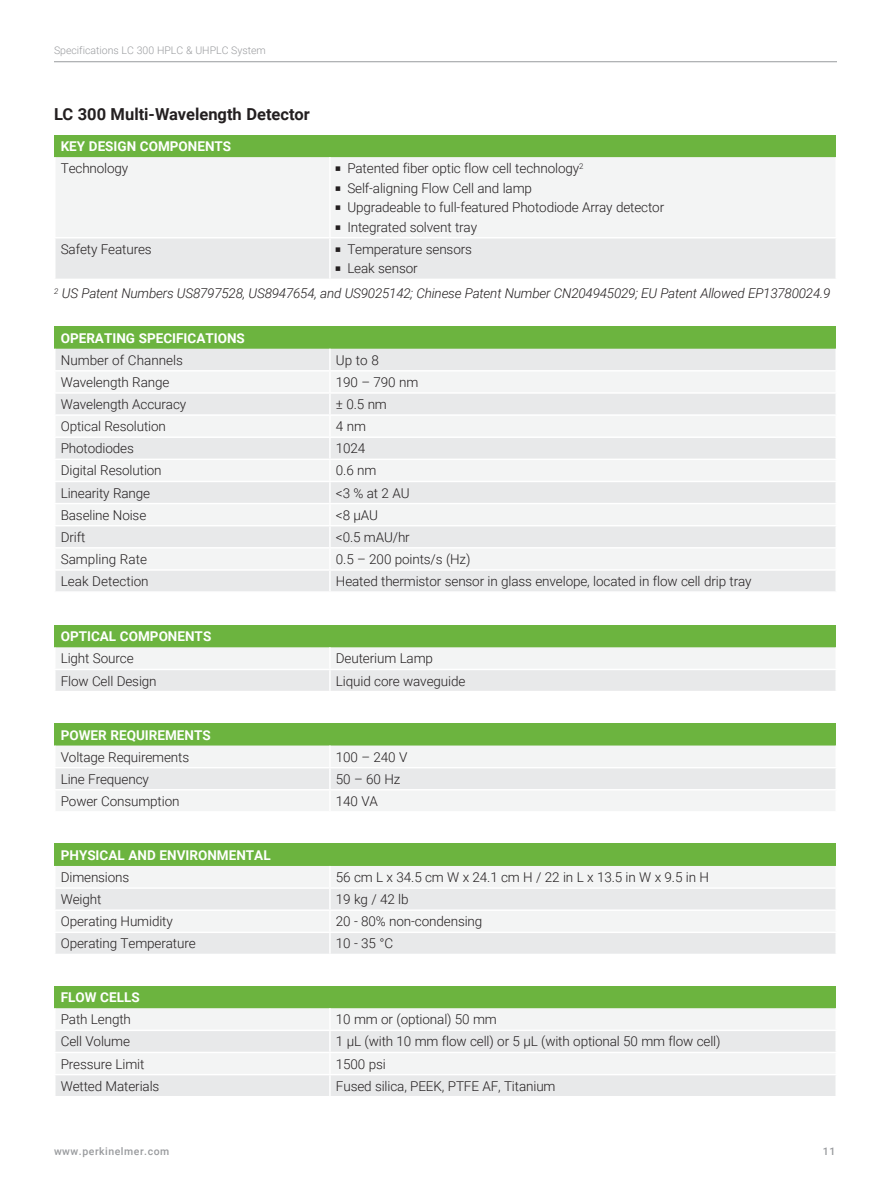
<style>
.page{position:relative;width:891px;height:1188px;background:#fff}
.page>*{position:absolute;margin:0;border:0;box-sizing:border-box;transform-origin:0 0}
.Intro_Subhead{font:700 16.5px "Roboto";color:#231f20}
.t1{font:300 13.5px "Roboto";letter-spacing:-.01em;color:#231f20}
.t2{font:700 13.5px "Roboto";color:#fff}
.t3{font:italic 300 13.5px "Roboto";letter-spacing:-.015em;color:#231f20}
.t4{font:300 10.5px "Roboto";color:#999b9e}
.t5{font:500 10.5px "Roboto";letter-spacing:.05em;color:#999b9e}
</style>
<div class="page">
<hr style="left:54px;top:61px;width:783px;height:1px;background:#999b9e">
<div style="left:55px;top:723px;width:781px;height:23px;background:#6cb43f"></div>
<svg style="left:55px;top:746px;width:781px;height:65px"></svg>
<div style="left:55px;top:625px;width:781px;height:22px;background:#6cb43f"></div>
<svg style="left:55px;top:647px;width:781px;height:44px"></svg>
<div style="left:55px;top:135px;width:781px;height:22px;background:#6cb43f"></div>
<div style="left:56px;top:157px;width:780px;height:80px;background:#f3f4f4"></div>
<hr style="left:329px;top:157px;width:2px;height:80px;background:#fff">
<div style="left:55px;top:327px;width:781px;height:22px;background:#6cb43f"></div>
<div style="left:56px;top:349px;width:780px;height:242px;background:#e8e9ea"></div>
<svg style="left:56px;top:372px;width:780px;height:197px;fill:#f3f4f4"></svg>
<hr style="left:329px;top:349px;width:2px;height:21px;background:#fff">
<hr style="left:54px;top:370px;width:276px;height:2px;background:#fff">
<hr style="left:330px;top:370px;width:507px;height:2px;background:#fff">
<hr style="left:329px;top:372px;width:2px;height:20px;background:#fff">
<hr style="left:54px;top:392px;width:276px;height:2px;background:#fff">
<hr style="left:330px;top:392px;width:507px;height:2px;background:#fff">
<hr style="left:329px;top:394px;width:2px;height:20px;background:#fff">
<hr style="left:54px;top:414px;width:276px;height:2px;background:#fff">
<hr style="left:330px;top:414px;width:507px;height:2px;background:#fff">
<hr style="left:329px;top:416px;width:2px;height:20px;background:#fff">
<hr style="left:54px;top:436px;width:276px;height:2px;background:#fff">
<hr style="left:330px;top:436px;width:507px;height:2px;background:#fff">
<hr style="left:329px;top:438px;width:2px;height:21px;background:#fff">
<hr style="left:54px;top:459px;width:276px;height:1px;background:#fff">
<hr style="left:330px;top:459px;width:507px;height:1px;background:#fff">
<hr style="left:329px;top:460px;width:2px;height:21px;background:#fff">
<hr style="left:54px;top:481px;width:276px;height:1px;background:#fff">
<hr style="left:330px;top:481px;width:507px;height:1px;background:#fff">
<hr style="left:329px;top:482px;width:2px;height:21px;background:#fff">
<hr style="left:54px;top:503px;width:276px;height:1px;background:#fff">
<hr style="left:330px;top:503px;width:507px;height:1px;background:#fff">
<hr style="left:329px;top:504px;width:2px;height:21px;background:#fff">
<hr style="left:54px;top:525px;width:276px;height:1px;background:#fff">
<hr style="left:330px;top:525px;width:507px;height:1px;background:#fff">
<hr style="left:329px;top:526px;width:2px;height:21px;background:#fff">
<hr style="left:54px;top:547px;width:276px;height:2px;background:#fff">
<hr style="left:330px;top:547px;width:507px;height:2px;background:#fff">
<hr style="left:329px;top:549px;width:2px;height:20px;background:#fff">
<hr style="left:54px;top:569px;width:276px;height:2px;background:#fff">
<hr style="left:330px;top:569px;width:507px;height:2px;background:#fff">
<hr style="left:329px;top:571px;width:2px;height:20px;background:#fff">
<div style="left:55px;top:844px;width:781px;height:22px;background:#6cb43f"></div>
<div style="left:56px;top:866px;width:779px;height:21px;background:#f3f4f4"></div>
<svg style="left:56px;top:889px;width:780px;height:65px;fill:#e8e9ea"></svg>
<hr style="left:329px;top:866px;width:2px;height:21px;background:#fff">
<hr style="left:329px;top:889px;width:2px;height:20px;background:#fff">
<hr style="left:54px;top:909px;width:276px;height:2px;background:#fff">
<hr style="left:330px;top:909px;width:507px;height:2px;background:#fff">
<hr style="left:329px;top:911px;width:2px;height:21px;background:#fff">
<hr style="left:54px;top:932px;width:276px;height:1px;background:#fff">
<hr style="left:330px;top:932px;width:507px;height:1px;background:#fff">
<hr style="left:329px;top:933px;width:2px;height:21px;background:#fff">
<div style="left:55px;top:986px;width:781px;height:22px;background:#6cb43f"></div>
<div style="left:56px;top:1008px;width:780px;height:21px;background:#f3f4f4"></div>
<svg style="left:56px;top:1031px;width:780px;height:65px;fill:#e8e9ea"></svg>
<hr style="left:329px;top:1008px;width:2px;height:22px;background:#fff">
<hr style="left:329px;top:1031px;width:2px;height:21px;background:#fff">
<hr style="left:54px;top:1052px;width:276px;height:1px;background:#fff">
<hr style="left:330px;top:1052px;width:507px;height:1px;background:#fff">
<hr style="left:329px;top:1053px;width:2px;height:21px;background:#fff">
<hr style="left:54px;top:1074px;width:276px;height:1px;background:#fff">
<hr style="left:330px;top:1074px;width:507px;height:1px;background:#fff">
<hr style="left:329px;top:1075px;width:2px;height:21px;background:#fff">
<svg style="left:336px;top:167px;width:4px;height:4px"></svg>
<svg style="left:336px;top:186px;width:4px;height:5px"></svg>
<svg style="left:336px;top:206px;width:4px;height:4px"></svg>
<svg style="left:336px;top:225px;width:4px;height:5px"></svg>
<div style="left:55px;top:238px;width:781px;height:41px;background:#e8e9ea"></div>
<p class="t4" style="left:54px;top:43px;width:213px">Specifications LC 300 HPLC &amp; UHPLC System</p>
<p class="Intro_Subhead" style="left:54px;top:103px;width:257px">LC 300 Multi-Wavelength Detector</p>
<p class="t2" style="left:61px;top:137px;width:172px">KEY DESIGN COMPONENTS</p>
<p class="t1" style="left:61px;top:159px;width:69px">Technology</p>
<p class="t1" style="left:347px;top:159px;width:238px">Patented fiber optic flow cell technology<sup>2</sup></p>
<p class="t1" style="left:347px;top:178px;width:186px">Self-aligning Flow Cell and lamp</p>
<p class="t1" style="left:347px;top:198px;width:318px">Upgradeable to full-featured Photodiode Array detector</p>
<p class="t1" style="left:347px;top:217px;width:131px">Integrated solvent tray</p>
<p class="t1" style="left:61px;top:240px;width:93px">Safety Features</p>
<p class="t1" style="left:347px;top:240px;width:126px">Temperature sensors</p>
<p class="t1" style="left:347px;top:259px;width:72px">Leak sensor</p>
<p class="t3" style="left:54px;top:284px;width:778px"><sup>2</sup> US Patent Numbers US8797528, US8947654, and US9025142; Chinese Patent Number CN204945029; EU Patent Allowed EP13780024.9</p>
<p class="t2" style="left:61px;top:328px;width:186px">OPERATING SPECIFICATIONS</p>
<p class="t1" style="left:61px;top:351px;width:124px">Number of Channels</p>
<p class="t1" style="left:336px;top:351px;width:44px">Up to 8</p>
<p class="t1" style="left:61px;top:373px;width:110px">Wavelength Range</p>
<p class="t1" style="left:336px;top:373px;width:84px">190 – 790 nm</p>
<p class="t1" style="left:61px;top:395px;width:127px">Wavelength Accuracy</p>
<p class="t1" style="left:336px;top:395px;width:52px">± 0.5 nm</p>
<p class="t1" style="left:61px;top:417px;width:107px">Optical Resolution</p>
<p class="t1" style="left:336px;top:417px;width:32px">4 nm</p>
<p class="t1" style="left:61px;top:439px;width:75px">Photodiodes</p>
<p class="t1" style="left:336px;top:439px;width:31px">1024</p>
<p class="t1" style="left:61px;top:461px;width:102px">Digital Resolution</p>
<p class="t1" style="left:336px;top:461px;width:42px">0.6 nm</p>
<p class="t1" style="left:61px;top:483px;width:91px">Linearity Range</p>
<p class="t1" style="left:336px;top:483px;width:75px">&lt;3 % at 2 AU</p>
<p class="t1" style="left:61px;top:505px;width:87px">Baseline Noise</p>
<p class="t1" style="left:336px;top:505px;width:44px">&lt;8 µAU</p>
<p class="t1" style="left:61px;top:528px;width:26px">Drift</p>
<p class="t1" style="left:336px;top:528px;width:75px">&lt;0.5 mAU/hr</p>
<p class="t1" style="left:61px;top:550px;width:88px">Sampling Rate</p>
<p class="t1" style="left:336px;top:550px;width:136px">0.5 – 200 points/s (Hz)</p>
<p class="t1" style="left:61px;top:572px;width:89px">Leak Detection</p>
<p class="t1" style="left:336px;top:572px;width:417px">Heated thermistor sensor in glass envelope, located in flow cell drip tray</p>
<p class="t2" style="left:61px;top:627px;width:152px">OPTICAL COMPONENTS</p>
<p class="t1" style="left:61px;top:649px;width:74px">Light Source</p>
<p class="t1" style="left:336px;top:649px;width:99px">Deuterium Lamp</p>
<p class="t1" style="left:61px;top:671px;width:97px">Flow Cell Design</p>
<p class="t1" style="left:336px;top:671px;width:131px">Liquid core waveguide</p>
<p class="t2" style="left:61px;top:725px;width:151px">POWER REQUIREMENTS</p>
<p class="t1" style="left:61px;top:747px;width:130px">Voltage Requirements</p>
<p class="t1" style="left:336px;top:747px;width:73px">100 – 240 V</p>
<p class="t1" style="left:61px;top:770px;width:90px">Line Frequency</p>
<p class="t1" style="left:336px;top:770px;width:66px">50 – 60 Hz</p>
<p class="t1" style="left:61px;top:792px;width:120px">Power Consumption</p>
<p class="t1" style="left:336px;top:792px;width:44px">140 VA</p>
<p class="t2" style="left:61px;top:846px;width:211px">PHYSICAL AND ENVIRONMENTAL</p>
<p class="t1" style="left:61px;top:868px;width:70px">Dimensions</p>
<p class="t1" style="left:336px;top:868px;width:375px">56 cm L x 34.5 cm W x 24.1 cm H / 22 in L x 13.5 in W x 9.5 in H</p>
<p class="t1" style="left:61px;top:890px;width:42px">Weight</p>
<p class="t1" style="left:336px;top:890px;width:74px">19 kg / 42 lb</p>
<p class="t1" style="left:61px;top:912px;width:114px">Operating Humidity</p>
<p class="t1" style="left:336px;top:912px;width:148px">20 - 80% non-condensing</p>
<p class="t1" style="left:61px;top:934px;width:137px">Operating Temperature</p>
<p class="t1" style="left:336px;top:934px;width:59px">10 - 35 °C</p>
<p class="t2" style="left:61px;top:988px;width:80px">FLOW CELLS</p>
<p class="t1" style="left:61px;top:1010px;width:72px">Path Length</p>
<p class="t1" style="left:336px;top:1010px;width:162px">10 mm or (optional) 50 mm</p>
<p class="t1" style="left:61px;top:1032px;width:71px">Cell Volume</p>
<p class="t1" style="left:336px;top:1032px;width:386px">1 µL (with 10 mm flow cell) or 5 µL (with optional 50 mm flow cell)</p>
<p class="t1" style="left:61px;top:1054px;width:85px">Pressure Limit</p>
<p class="t1" style="left:336px;top:1054px;width:51px">1500 psi</p>
<p class="t1" style="left:61px;top:1076px;width:100px">Wetted Materials</p>
<p class="t1" style="left:336px;top:1076px;width:221px">Fused silica, PEEK, PTFE AF, Titanium</p>
<p class="t5" style="left:54px;top:1144px;width:117px">www.perkinelmer.com</p>
<p class="t5" style="left:823px;top:1144px;width:14px">11</p>
</div>
